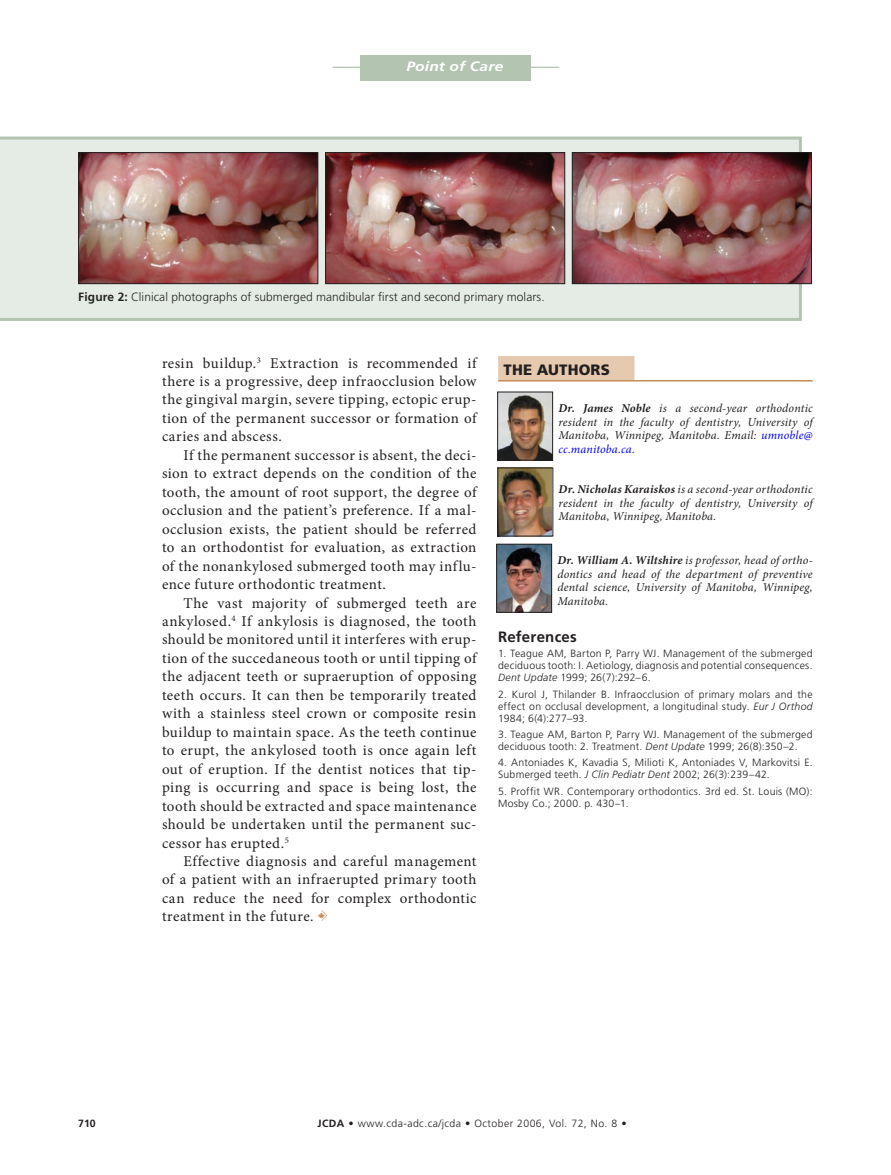
<style>
.page{position:relative;width:891px;height:1175px;background:#fff}
.page>*{position:absolute;margin:0;border:0;box-sizing:border-box;transform-origin:0 0}
._1-body_minion{font:15px/18.5px "Minion Pro";letter-spacing:.03em;color:#231f20;text-align:justify}
._1_-_THE_AUTHOR__hea{font:900 15px "Frutiger LT Std";letter-spacing:.015em;color:#231f20}
._1_-Subheads{font:700 15px "Frutiger LT Std";letter-spacing:.015em;color:#231f20}
.t1{font:italic 700 13.5px "Frutiger LT Std";color:#b3c4b1;scale:1.15 1}
.t2{font:italic 700 13.5px "Frutiger LT Std";letter-spacing:.01em;color:#fff;scale:1.15 1}
._1_-Author_info_blur{font:italic 12px/13.5px "Minion Pro";letter-spacing:.01em;color:#231f20;text-align:justify}
._1_-captions{font:300 12px "Frutiger LT Std";letter-spacing:.005em;color:#262324}
._1_-references_clini{font:300 10.5px/12px "Frutiger LT Std";letter-spacing:.02em;color:#231f20}
._1_-references_clini-2{font:300 10.5px "Frutiger LT Std";letter-spacing:.04em;color:#231f20}
.t3{font:700 10.5px "Frutiger LT Std";color:#231f20}
.s1{font-weight:700}
.s2{font-family:"CDA";color:#c98c58}
.s3{color:#00f}
.s4{font-style:italic}
</style>
<div class="page">
<div style="left:361px;top:55px;width:170px;height:26px;background:#b3c4b1"></div>
<div style="left:498px;top:356px;width:136px;height:24px;background:#e6caaf"></div>
<hr style="left:498px;top:380px;width:315px;height:1px;background:#c98c58">
<svg style="left:0;top:136px;width:802px;height:185px"></svg>
<img style="left:327px;top:154px;width:236px;height:128px">
<div style="left:325px;top:152px;width:240px;height:132px;border:1px solid #231f20"></div>
<img style="left:80px;top:154px;width:236px;height:128px">
<div style="left:78px;top:152px;width:240px;height:132px;border:1px solid #231f20"></div>
<img style="left:574px;top:154px;width:236px;height:128px">
<div style="left:572px;top:152px;width:240px;height:132px;border:1px solid #231f20"></div>
<img style="left:499px;top:393px;width:52px;height:65px">
<div style="left:497px;top:391px;width:56px;height:69px;border:1px solid #231f20"></div>
<img style="left:500px;top:469px;width:51px;height:65px">
<div style="left:498px;top:467px;width:55px;height:69px;border:1px solid #231f20"></div>
<img style="left:498px;top:546px;width:52px;height:64px">
<div style="left:496px;top:544px;width:56px;height:68px;border:1px solid #231f20"></div>
<p class="t1" style="left:333px;top:58px;width:48px">–––––––</p>
<p class="t2" style="left:406px;top:58px;width:86px">Point of Care</p>
<p class="t1" style="left:521px;top:58px;width:34px">–––––</p>
<p class="_1_-captions" style="left:78px;top:290px;width:468px"><span class="s1">Figure 2:</span> Clinical photographs of submerged mandibular first and second primary molars.</p>
<p class="_1-body_minion" style="left:162px;top:353px;width:316px">resin buildup.<sup>3</sup> Extraction is recommended if there is a progressive, deep infraocclusion below the gingival margin, severe tipping, ectopic erup&shy;tion of the permanent successor or formation of caries and abscess.</p>
<p class="_1-body_minion" style="left:162px;top:446px;width:316px;text-indent:22px">If the permanent successor is absent, the deci&shy;sion to extract depends on the condition of the tooth, the amount of root support, the degree of occlusion and the patient’s preference. If a mal&shy;occlusion exists, the patient should be referred to an orthodontist for evaluation, as extraction of the nonankylosed submerged tooth may influ&shy;ence future orthodontic treatment.</p>
<p class="_1-body_minion" style="left:162px;top:593px;width:316px;text-indent:22px">The vast majority of submerged teeth are ankylosed.<sup>4</sup> If ankylosis is diagnosed, the tooth should be monitored until it interferes with erup&shy;tion of the succedaneous tooth or until tipping of the adjacent teeth or supraeruption of opposing teeth occurs. It can then be temporarily treated with a stainless steel crown or composite resin buildup to maintain space. As the teeth continue to erupt, the ankylosed tooth is once again left out of eruption. If the dentist notices that tip&shy;ping is occurring and space is being lost, the tooth should be extracted and space maintenance should be undertaken until the permanent suc&shy;cessor has erupted.<sup>5</sup></p>
<p class="_1-body_minion" style="left:162px;top:852px;width:316px;text-indent:22px">Effective diagnosis and careful management of a patient with an infraerupted primary tooth can reduce the need for complex orthodontic treatment in the future. <span class="s2">a</span></p>
<p class="_1_-_THE_AUTHOR__hea" style="left:504px;top:360px;width:108px">THE AUTHORS</p>
<p class="_1_-Author_info_blur" style="left:558px;top:402px;width:256px"><span class="s1">Dr. James Noble</span> is a second-year orthodontic resident in the faculty of dentistry, University of Manitoba, Winnipeg, Manitoba. Email: <span class="s3">umnoble@ cc.manitoba.ca</span>.</p>
<p class="_1_-Author_info_blur" style="left:559px;top:483px;width:256px"><span class="s1">Dr. Nicholas Karaiskos</span> is a second-year orthodontic resident in the faculty of dentistry, University of Manitoba, Winnipeg, Manitoba.</p>
<p class="_1_-Author_info_blur" style="left:557px;top:553px;width:257px"><span class="s1">Dr. William A. Wiltshire</span> is professor, head of ortho&shy;dontics and head of the department of preventive dental science, University of Manitoba, Winnipeg, Manitoba.</p>
<p class="_1_-Subheads" style="left:498px;top:627px;width:80px">References</p>
<p class="_1_-references_clini" style="left:498px;top:647px;width:316px;text-align:justify">1. Teague AM, Barton P, Parry WJ. Management of the submerged deciduous tooth: I. Aetiology, diagnosis and potential consequences.<br><span class="s4">Dent Update</span> 1999; 26(7):292–6.</p>
<p class="_1_-references_clini" style="left:498px;top:688px;width:316px;text-align:justify">2. Kurol J, Thilander B. Infraocclusion of primary molars and the effect on occlusal development, a longitudinal study. <span class="s4">Eur J Orthod </span>1984; 6(4):277–93.</p>
<p class="_1_-references_clini" style="left:498px;top:728px;width:316px">3. Teague AM, Barton P, Parry WJ. Management of the submerged deciduous tooth: 2. Treatment. <span class="s4">Dent Update</span> 1999; 26(8):350–2.</p>
<p class="_1_-references_clini" style="left:498px;top:756px;width:316px">4. Antoniades K, Kavadia S, Milioti K, Antoniades V, Markovitsi E.<br>Submerged teeth. <span class="s4">J Clin Pediatr Dent</span> 2002; 26(3):239–42.</p>
<p class="_1_-references_clini" style="left:498px;top:785px;width:316px">5. Proffit WR. Contemporary orthodontics. 3rd ed. St. Louis (MO):<br>Mosby Co.; 2000. p. 430–1.</p>
<p class="t3" style="left:78px;top:1117px;width:19px">710</p>
<p class="t3" style="left:318px;top:1117px;width:7px">JCDA•</p>
<p class="_1_-references_clini-2" style="left:358px;top:1117px;width:270px">www.cda-adc.ca/jcda • October 2006, Vol. 72, No. 8 •</p>
</div>
